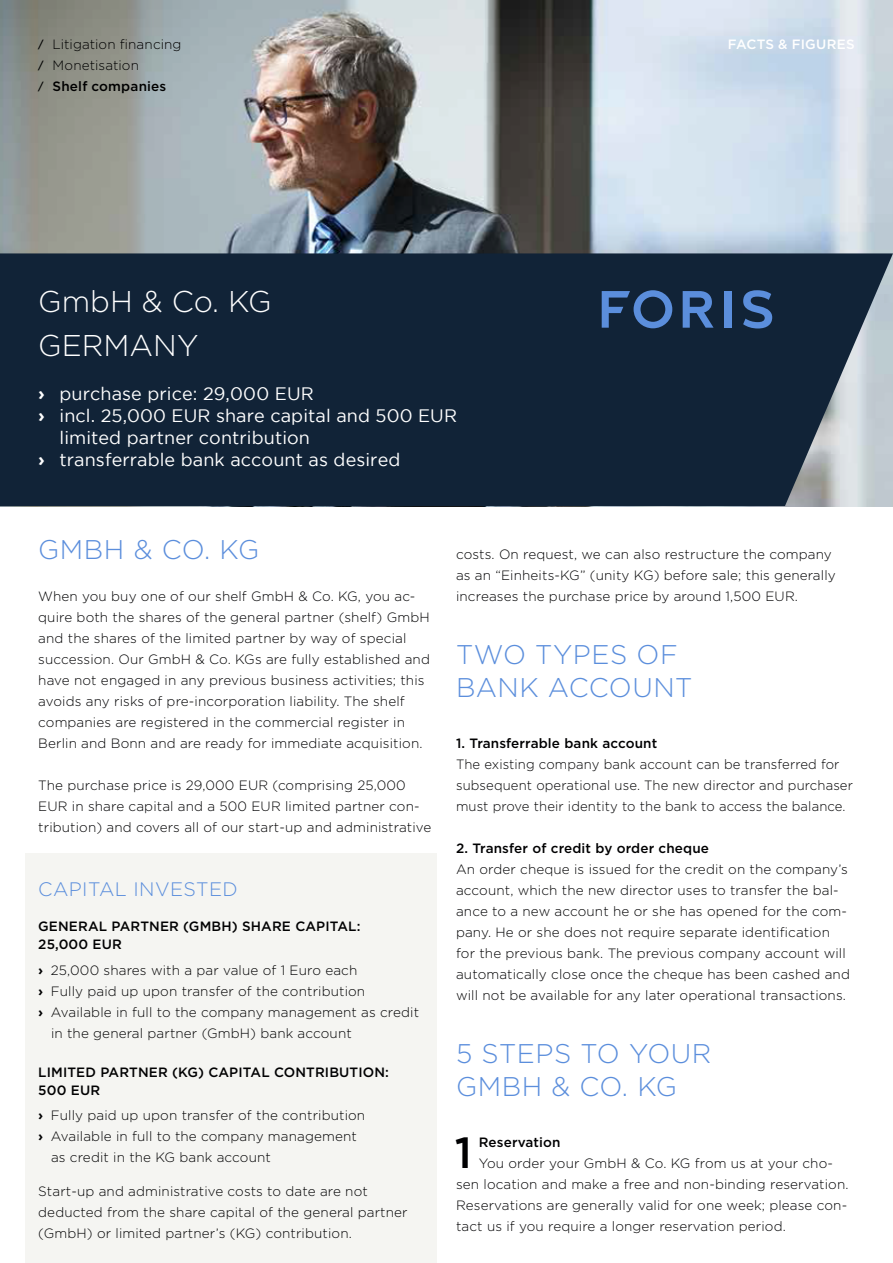
<style>
.page{position:relative;width:893px;height:1263px;background:#fff}
.page>*{position:absolute;margin:0;border:0;box-sizing:border-box;transform-origin:0 0}
.H3_Initial{font:500 43.5px "Gotham";color:#010102}
.t1{font:300 30px/43.5px "Gotham";color:#fff}
.t2{font:300 27px/32.4px "Gotham";letter-spacing:.02em;color:#5b8edc}
.t3{font:300 19.5px "Gotham";letter-spacing:.02em;color:#5b8edc}
.t4{font:18px/22.2px "Gotham";letter-spacing:.005em;color:#fff}
.Copy{font:300 13.5px/21px "Gotham";letter-spacing:.01em;color:#010102}
.H3_Initial-2{font:500 13.5px/18px "Gotham";letter-spacing:.01em;color:#010102}
.t5{font:300 13.5px "Gotham";letter-spacing:.005em;color:#000}
.t6{font:500 13.5px "Gotham";letter-spacing:.015em;color:#000}
.t7{font:500 13.5px "Gotham";letter-spacing:.02em;color:#fff}
.s1{font-weight:500;font-size:10.5px}
.s2{font-size:10.5px}
.s3{font-weight:700}
</style>
<div class="page">
<img style="left:0;top:0;width:893px;height:253px">
<div style="left:0;top:253px;width:893px;height:253px;background:#112337"></div>
<svg style="left:683px;top:291px;width:31px;height:37px"></svg>
<svg style="left:743px;top:290px;width:29px;height:38px"></svg>
<div style="left:724px;top:291px;width:7px;height:37px;background:#5b8edc"></div>
<svg style="left:602px;top:290px;width:70px;height:38px;background:#30507c"></svg>
<div style="left:26px;top:853px;width:411px;height:410px;background:#f5f5f2"></div>
<p class="t5" style="left:38px;top:36px;width:145px"><span class="s1">/</span> Litigation financing</p>
<p class="t5" style="left:38px;top:57px;width:102px"><span class="s1">/</span> Monetisation</p>
<p class="t6" style="left:38px;top:77px;width:130px"><span class="s2">/</span> Shelf companies</p>
<p class="H3_Initial-2" style="left:38px;top:35px;width:128px">FACTS &amp; FIGURES</p>
<p class="Copy" style="left:38px;top:54px;width:108px">GmbH &amp; Co. KG</p>
<p class="t1" style="left:38px;top:279px;width:235px">GmbH &amp; Co. KG<br>GERMANY</p>
<p class="t4" style="left:38px;top:382px;width:277px"><span class="s3">›</span> purchase price: 29,000 EUR</p>
<p class="t4" style="left:60px;top:404px;width:399px;text-indent:-21px"><span class="s3">›</span> incl. 25,000 EUR share capital and 500 EUR limited partner contribution</p>
<p class="t4" style="left:38px;top:449px;width:364px"><span class="s3">›</span> transferrable bank account as desired</p>
<p class="t7" style="left:728px;top:35px;width:128px">FACTS &amp; FIGURES</p>
<h1 class="t2" style="left:38px;top:533px;width:222px">GMBH &amp; CO. KG</h1>
<p class="Copy" style="left:38px;top:585px;width:393px">When you buy one of our shelf GmbH &amp; Co. KG, you ac&shy;quire both the shares of the general partner (shelf) GmbH and the shares of the limited partner by way of special succession. Our GmbH &amp; Co. KGs are fully established and have not engaged in any previous business activities; this avoids any risks of pre-incorporation liability. The shelf companies are registered in the commercial register in Berlin and Bonn and are ready for immediate acquisition.</p>
<p class="Copy" style="left:38px;top:774px;width:395px">The purchase price is 29,000 EUR (comprising 25,000<br>EUR in share capital and a 500 EUR limited partner con&shy;tribution) and covers all of our start-up and administrative</p>
<h2 class="t3" style="left:38px;top:877px;width:201px">CAPITAL INVESTED</h2>
<h3 class="H3_Initial-2" style="left:38px;top:917px;width:324px">GENERAL PARTNER (GMBH) SHARE CAPITAL:<br>25,000 EUR</h3>
<p class="Copy" style="left:38px;top:959px;width:321px"><span class="s3">›</span> 25,000 shares with a par value of 1 Euro each</p>
<p class="Copy" style="left:38px;top:980px;width:328px"><span class="s3">›</span> Fully paid up upon transfer of the contribution</p>
<p class="Copy" style="left:51px;top:1001px;width:370px;text-indent:-13px"><span class="s3">›</span> Available in full to the company management as credit in the general partner (GmbH) bank account</p>
<h3 class="H3_Initial-2" style="left:38px;top:1063px;width:352px">LIMITED PARTNER (KG) CAPITAL CONTRIBUTION:<br>500 EUR</h3>
<p class="Copy" style="left:38px;top:1104px;width:328px"><span class="s3">›</span> Fully paid up upon transfer of the contribution</p>
<p class="Copy" style="left:51px;top:1125px;width:307px;text-indent:-13px"><span class="s3">›</span> Available in full to the company management as credit in the KG bank account</p>
<p class="Copy" style="left:38px;top:1180px;width:371px">Start-up and administrative costs to date are not deducted from the share capital of the general partner (GmbH) or limited partner’s (KG) contribution.</p>
<p class="Copy" style="left:456px;top:543px;width:381px">costs. On request, we can also restructure the company as an “Einheits-KG” (unity KG) before sale; this generally increases the purchase price by around 1,500 EUR.</p>
<h1 class="t2" style="left:456px;top:638px;width:238px">TWO TYPES OF<br>BANK ACCOUNT</h1>
<h3 class="H3_Initial-2" style="left:456px;top:734px;width:203px">1. Transferrable bank account</h3>
<p class="Copy" style="left:456px;top:753px;width:398px">The existing company bank account can be transferred for subsequent operational use. The new director and purchaser must prove their identity to the bank to access the balance.</p>
<h3 class="H3_Initial-2" style="left:456px;top:839px;width:255px">2. Transfer of credit by order cheque</h3>
<p class="Copy" style="left:456px;top:858px;width:395px">An order cheque is issued for the credit on the company’s account, which the new director uses to transfer the bal&shy;ance to a new account he or she has opened for the com&shy;pany. He or she does not require separate identification for the previous bank. The previous company account will automatically close once the cheque has been cashed and will not be available for any later operational transactions.</p>
<h1 class="t2" style="left:456px;top:1037px;width:257px">5 STEPS TO YOUR<br>GMBH &amp; CO. KG</h1>
<p class="H3_Initial" style="left:455px;top:1124px;width:19px">1</p>
<p class="H3_Initial-2" style="left:479px;top:1133px;width:83px">Reservation</p>
<p class="Copy" style="left:456px;top:1152px;width:394px;text-indent:23px">You order your GmbH &amp; Co. KG from us at your cho&shy;sen location and make a free and non-binding reservation.<br>Reservations are generally valid for one week; please con&shy;tact us if you require a longer reservation period.</p>
</div>
